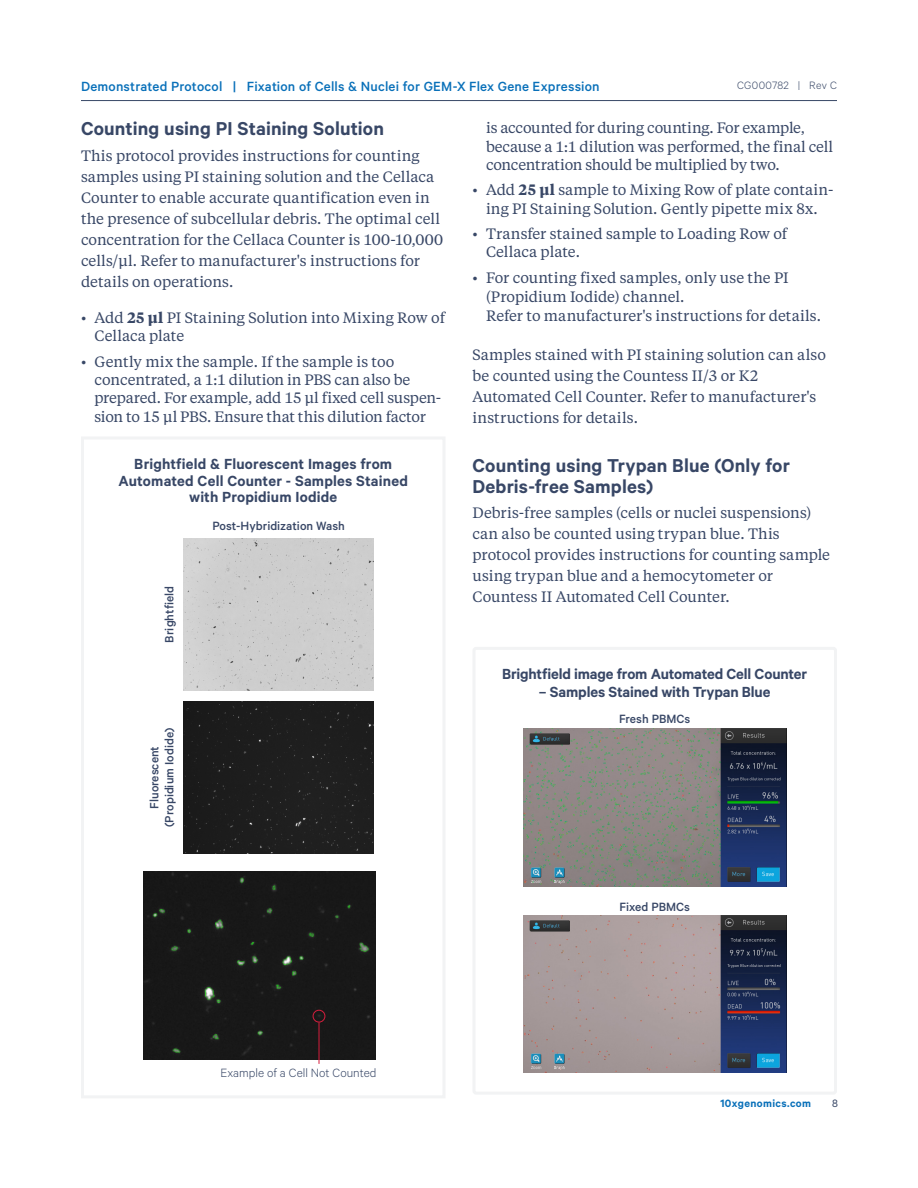
<style>
.page{position:relative;width:918px;height:1188px;background:#fff}
.page>*{position:absolute;margin:0;border:0;box-sizing:border-box;transform-origin:0 0}
.Section_Subheader{font:600 21px/21px "Calibre";letter-spacing:.005em;color:#384766}
.Figure_Title_-_Bold_-_C{font:600 16.5px/16.5px "Calibre";letter-spacing:.005em;color:#384766;text-align:center}
.Body_Copy{font:15px/21px "Tiempos Text";color:#384766}
.t1{font:500 15px "Calibre";letter-spacing:.01em;color:#0970b9}
.Small_Label-_Medium_-C{font:500 13.5px "Calibre";color:#384766}
.Small_Label-_Light_-C{font:300 13.5px "Calibre";color:#384766}
.t2{font:600 12px "Calibre";letter-spacing:.035em;color:#0970b9}
.t3{font:300 12px "Calibre";letter-spacing:.025em;color:#384766}
.t4{font:12px "Calibre";color:#384766}
.s1{font-weight:600}
</style>
<div class="page">
<hr style="left:81px;top:100px;width:756px;height:1px;background:#384766">
<div style="left:473px;top:647px;width:364px;height:448px;border:3px solid #f2f3f4;border-radius:2px"></div>
<img style="left:523px;top:729px;width:263px;height:157px">
<img style="left:523px;top:915px;width:263px;height:158px">
<div style="left:81px;top:436px;width:365px;height:662px;border:3px solid #f2f3f4"></div>
<div style="left:184px;top:701px;width:190px;height:153px;background:#1e1e1e"></div>
<div style="left:184px;top:538px;width:190px;height:152px;background:#cecece"></div>
<div style="left:144px;top:871px;width:231px;height:189px;background:#181818"></div>
<div style="left:313px;top:1010px;width:12px;height:12px;border:1px solid #d61e3d;border-radius:50%"></div>
<hr style="left:319px;top:1022px;width:1px;height:42px;background:#d61e3d">
<p class="t1" style="left:81px;top:77px;width:520px">Demonstrated Protocol | Fixation of Cells &amp; Nuclei for GEM-X Flex Gene Expression</p>
<p class="t3" style="left:737px;top:78px;width:101px">CG000782 | Rev C</p>
<p class="Section_Subheader" style="left:81px;top:117px;width:304px">Counting using PI Staining Solution</p>
<p class="Body_Copy" style="left:81px;top:144px;width:364px">This protocol provides instructions for counting samples using PI staining solution and the Cellaca Counter to enable accurate quantification even in the presence of subcellular debris. The optimal cell concentration for the Cellaca Counter is 100-10,000 cells/μl. Refer to manufacturer's instructions for details on operations.</p>
<p class="Body_Copy" style="left:94px;top:308px;width:352px;line-height:18.3px;text-indent:-14px">• Add <span class="s1">25 μl</span> PI Staining Solution into Mixing Row of<br>Cellaca plate</p>
<p class="Body_Copy" style="left:94px;top:351px;width:348px;line-height:18.3px;text-indent:-14px">• Gently mix the sample. If the sample is too concentrated, a 1:1 dilution in PBS can also be prepared. For example, add 15 μl fixed cell suspen&shy;sion to 15 μl PBS. Ensure that this dilution factor</p>
<p class="Figure_Title_-_Bold_-_C" style="left:119px;top:455px;width:291px">Brightfield &amp; Fluorescent Images from<br>Automated Cell Counter - Samples Stained with Propidium Iodide</p>
<p class="Small_Label-_Medium_-C" style="left:161px;top:643px;width:58px;rotate:-90deg">Brightfield</p>
<p class="Small_Label-_Medium_-C" style="left:161px;top:827px;width:101px;rotate:-90deg">(Propidium Iodide)</p>
<p class="Small_Label-_Medium_-C" style="left:146px;top:809px;width:64px;rotate:-90deg">Fluorescent</p>
<p class="Small_Label-_Medium_-C" style="left:212px;top:518px;width:134px">Post-Hybridization Wash</p>
<p class="Body_Copy" style="left:486px;top:118px;width:349px;line-height:18.3px">is accounted for during counting. For example, because a 1:1 dilution was performed, the final cell concentration should be multiplied by two.</p>
<p class="Body_Copy" style="left:472px;top:180px;width:363px;line-height:18.3px;text-align:center">• Add <span class="s1">25 μl</span> sample to Mixing Row of plate contain&shy;ing PI Staining Solution. Gently pipette mix 8x.</p>
<p class="Body_Copy" style="left:486px;top:224px;width:303px;line-height:18.3px;text-indent:-14px">• Transfer stained sample to Loading Row of<br>Cellaca plate.</p>
<p class="Body_Copy" style="left:486px;top:268px;width:337px;line-height:19.2px;text-indent:-14px">• For counting fixed samples, only use the PI (Propidium Iodide) channel.<br>Refer to manufacturer's instructions for details.</p>
<p class="Body_Copy" style="left:472px;top:344px;width:355px">Samples stained with PI staining solution can also be counted using the Countess II/3 or K2<br>Automated Cell Counter. Refer to manufacturer's instructions for details.</p>
<p class="Section_Subheader" style="left:472px;top:454px;width:319px">Counting using Trypan Blue (Only for<br>Debris-free Samples)</p>
<p class="Body_Copy" style="left:472px;top:502px;width:359px">Debris-free samples (cells or nuclei suspensions) can also be counted using trypan blue. This protocol provides instructions for counting sample using trypan blue and a hemocytometer or Countess II Automated Cell Counter.</p>
<p class="Figure_Title_-_Bold_-_C" style="left:502px;top:665px;width:307px">Brightfield image from Automated Cell Counter</p>
<p class="Figure_Title_-_Bold_-_C" style="left:539px;top:683px;width:233px">– Samples Stained with Trypan Blue</p>
<p class="Small_Label-_Medium_-C" style="left:619px;top:711px;width:73px">Fresh PBMCs</p>
<p class="Small_Label-_Medium_-C" style="left:619px;top:899px;width:72px">Fixed PBMCs</p>
<p class="Small_Label-_Light_-C" style="left:221px;top:1064px;width:157px">Example of a Cell Not Counted</p>
<p class="t2" style="left:720px;top:1096px;width:92px">10xgenomics.com</p>
<p class="t4" style="left:832px;top:1096px;width:7px">8</p>
</div>
